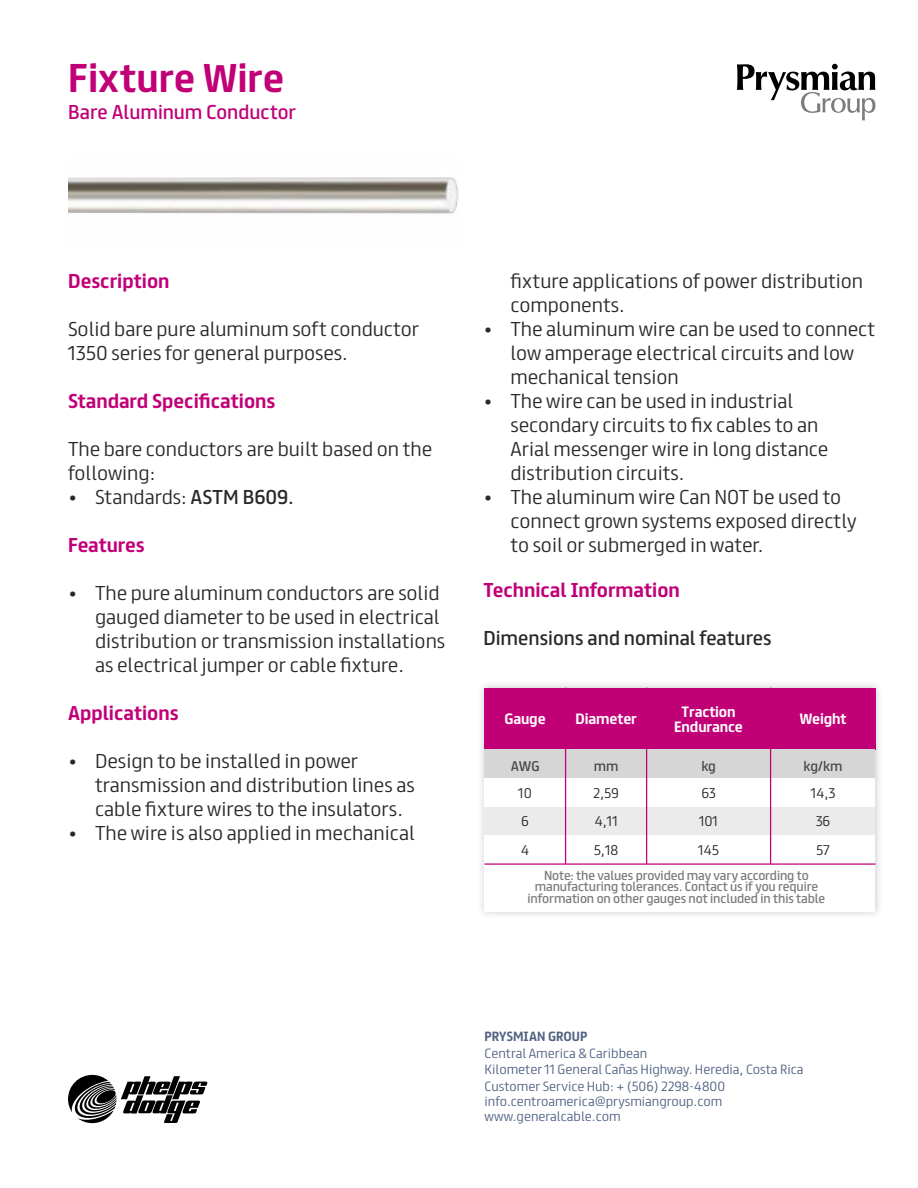
<style>
.page{position:relative;width:918px;height:1188px;background:#fff}
.page>*{position:absolute;margin:0;border:0;box-sizing:border-box;transform-origin:0 0}
.t1{font:700 36px "FS Truman";letter-spacing:.005em;color:#c10077}
.t2{font:300 18px/24px "FS Truman";color:#292929}
.t3{font:700 18px "FS Truman";color:#c10077}
.t4{font:18px "FS Truman";color:#292929}
.t5{font:18px "FS Truman";letter-spacing:-.005em;color:#c10077}
.t6{font:700 13.5px/15.1px "FS Truman";letter-spacing:-.01em;color:#fff;text-align:center}
.t7{font:300 12.6px "FS Truman";letter-spacing:-.01em;color:#292929}
.t8{font:12.6px "FS Truman";letter-spacing:-.01em;color:#484848}
.t9{font:300 12px/15.8px "FS Truman";color:#516283}
.t10{font:700 12px "FS Truman";color:#516283}
.t11{font:11.7px/11.7px "FS Truman";letter-spacing:-.01em;color:#7c7c7c;text-align:center}
.s1{font-weight:400}
</style>
<div class="page">
<svg style="left:68px;top:1075px;width:140px;height:48px"></svg>
<svg style="left:737px;top:64px;width:138px;height:56px"></svg>
<img style="left:68px;top:177px;width:391px;height:37px">
<div style="left:477px;top:680px;width:406px;height:240px;background:#000;opacity:.2"></div>
<div style="left:485px;top:688px;width:81px;height:62px;background:#c10077"></div>
<div style="left:566px;top:688px;width:81px;height:62px;background:#c10077"></div>
<div style="left:771px;top:688px;width:104px;height:62px;background:#c10077"></div>
<div style="left:647px;top:688px;width:124px;height:62px;background:#c10077"></div>
<div style="left:485px;top:750px;width:390px;height:28px;background:#d6d6d6"></div>
<div style="left:485px;top:807px;width:390px;height:28px;background:#ebebeb"></div>
<div style="left:485px;top:835px;width:390px;height:29px;background:#fff"></div>
<div style="left:485px;top:778px;width:390px;height:29px;background:#fff"></div>
<div style="left:485px;top:864px;width:390px;height:48px;background:#fff"></div>
<hr style="left:770px;top:688px;width:1px;height:176px;background:#c10077">
<hr style="left:646px;top:688px;width:1px;height:176px;background:#c10077">
<hr style="left:565px;top:688px;width:1px;height:176px;background:#c10077">
<hr style="left:485px;top:863px;width:390px;height:2px;background:#c10077">
<h1 class="t1" style="left:68px;top:46px;width:218px">Fixture Wire</h1>
<p class="t5" style="left:68px;top:96px;width:230px">Bare Aluminum Conductor</p>
<p class="t3" style="left:68px;top:265px;width:103px">Description</p>
<p class="t2" style="left:68px;top:315px;width:353px">Solid bare pure aluminum soft conductor<br>1350 series for general purposes.</p>
<p class="t3" style="left:68px;top:385px;width:209px">Standard Specifications</p>
<p class="t2" style="left:68px;top:435px;width:366px">The bare conductors are built based on the following:</p>
<p class="t2" style="left:68px;top:483px;width:227px">• Standards: <span class="s1">ASTM B609.</span></p>
<p class="t3" style="left:68px;top:529px;width:78px">Features</p>
<p class="t2" style="left:95px;top:579px;width:352px;text-indent:-27px">• The pure aluminum conductors are solid gauged diameter to be used in electrical distribution or transmission installations as electrical jumper or cable fixture.</p>
<p class="t3" style="left:68px;top:697px;width:112px">Applications</p>
<p class="t2" style="left:95px;top:747px;width:321px;text-indent:-27px">• Design to be installed in power transmission and distribution lines as cable fixture wires to the insulators.</p>
<p class="t2" style="left:68px;top:819px;width:348px">• The wire is also applied in mechanical</p>
<p class="t2" style="left:510px;top:267px;width:354px">fixture applications of power distribution components.</p>
<p class="t2" style="left:510px;top:315px;width:366px;text-indent:-27px">• The aluminum wire can be used to connect low amperage electrical circuits and low mechanical tension</p>
<p class="t2" style="left:510px;top:387px;width:319px;text-indent:-27px">• The wire can be used in industrial secondary circuits to fix cables to an Arial messenger wire in long distance distribution circuits.</p>
<p class="t2" style="left:510px;top:483px;width:347px;text-indent:-27px">• The aluminum wire Can NOT be used to connect grown systems exposed directly to soil or submerged in water.</p>
<p class="t3" style="left:483px;top:574px;width:198px">Technical Information</p>
<p class="t4" style="left:483px;top:622px;width:290px">Dimensions and nominal features</p>
<p class="t6" style="left:674px;top:703px;width:70px">Traction<br>Endurance</p>
<p class="t6" style="left:504px;top:710px;width:43px">Gauge</p>
<p class="t6" style="left:575px;top:710px;width:63px">Diameter</p>
<p class="t6" style="left:800px;top:710px;width:48px">Weight</p>
<p class="t8" style="left:511px;top:755px;width:30px">AWG</p>
<p class="t8" style="left:594px;top:755px;width:26px">mm</p>
<p class="t8" style="left:701px;top:755px;width:16px">kg</p>
<p class="t8" style="left:804px;top:755px;width:40px">kg/km</p>
<p class="t7" style="left:518px;top:782px;width:15px">10</p>
<p class="t7" style="left:593px;top:782px;width:28px">2,59</p>
<p class="t7" style="left:701px;top:782px;width:16px">63</p>
<p class="t7" style="left:811px;top:782px;width:26px">14,3</p>
<p class="t7" style="left:521px;top:811px;width:9px">6</p>
<p class="t7" style="left:594px;top:811px;width:25px">4,11</p>
<p class="t7" style="left:699px;top:811px;width:20px">101</p>
<p class="t7" style="left:816px;top:811px;width:16px">36</p>
<p class="t7" style="left:521px;top:839px;width:10px">4</p>
<p class="t7" style="left:594px;top:839px;width:26px">5,18</p>
<p class="t7" style="left:698px;top:839px;width:22px">145</p>
<p class="t7" style="left:816px;top:839px;width:15px">57</p>
<p class="t11" style="left:528px;top:868px;width:299px">Note: the values provided may vary according to manufacturing tolerances. Contact us if you require information on other gauges not included in this table</p>
<p class="t10" style="left:485px;top:1026px;width:105px">PRYSMIAN GROUP</p>
<p class="t9" style="left:485px;top:1044px;width:321px">Central America &amp; Caribbean<br>Kilometer 11 General Cañas Highway. Heredia, Costa Rica Customer Service Hub: + (506) 2298-4800 info.centroamerica@prysmiangroup.com www.generalcable.com</p>
</div>
